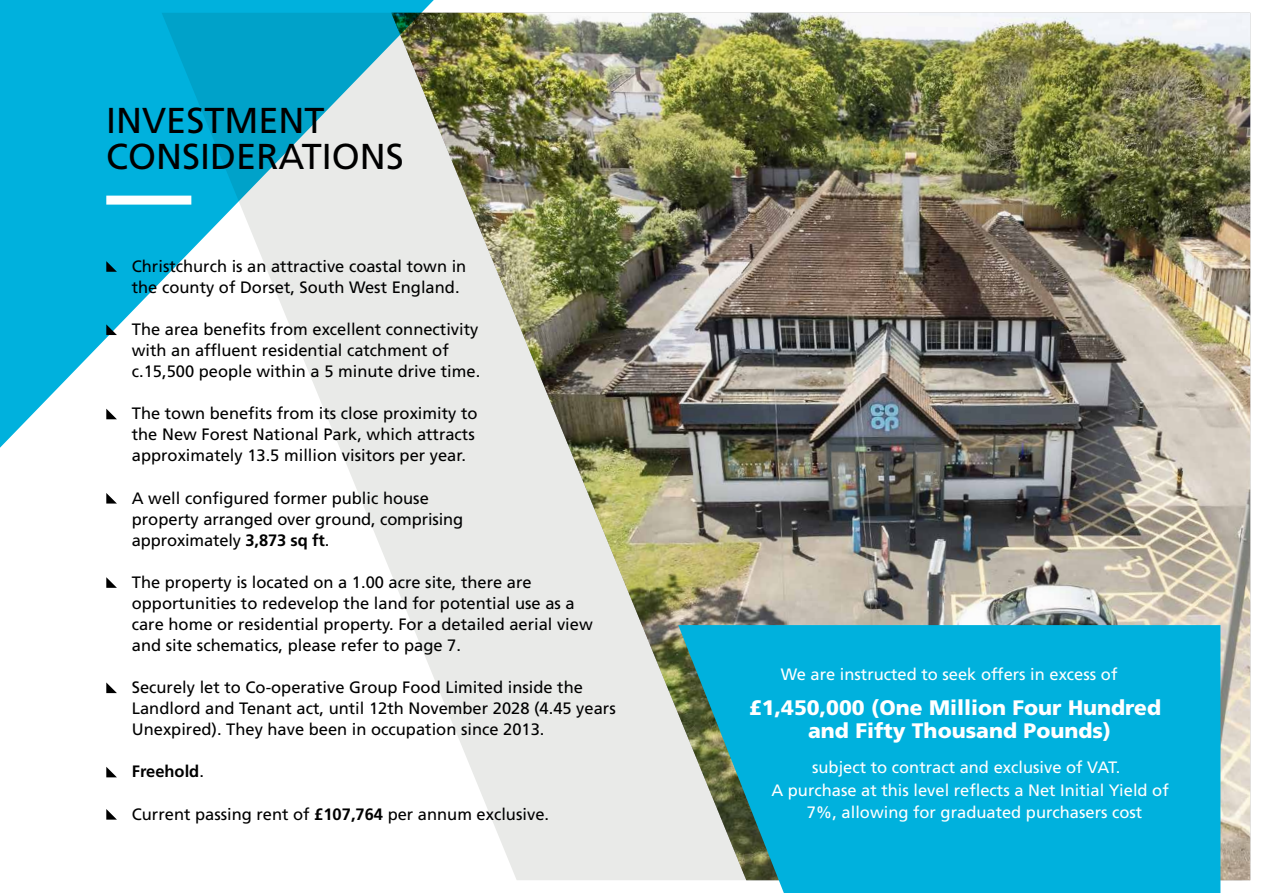
<style>
.page{position:relative;width:1263px;height:893px;background:#fff}
.page>*{position:absolute;margin:0;border:0;box-sizing:border-box;transform-origin:0 0}
.t1{font:36px/36px "Frutiger LT Std";color:#000}
.t2{font:900 21px/22.5px "Frutiger LT Std";color:#fff;text-align:center}
.t3{font:16.5px/21px "Frutiger LT Std";color:#000}
.t4{font:16.5px/22.5px "Frutiger LT Std";color:#fff;text-align:center}
.t5{font:700 16.5px "Frutiger LT Std";color:#000}
.s1{font-weight:700}
.s2{font-weight:400}
</style>
<div class="page">
<img style="left:391px;top:13px;width:859px;height:867px">
<svg style="left:106px;top:493px;width:11px;height:11px"></svg>
<svg style="left:106px;top:577px;width:11px;height:11px"></svg>
<svg style="left:106px;top:682px;width:11px;height:11px"></svg>
<svg style="left:106px;top:767px;width:11px;height:10px"></svg>
<svg style="left:106px;top:809px;width:11px;height:11px"></svg>
<svg style="left:0;top:0;width:446px;height:461px"></svg>
<svg style="left:678px;top:625px;width:542px;height:268px;background:#10b0d5"></svg>
<div style="left:106px;top:196px;width:85px;height:9px;background:#fff"></div>
<h1 class="t1" style="left:106px;top:103px;width:299px">INVESTMENT<br>CONSIDERATIONS</h1>
<p class="t3" style="left:132px;top:256px;width:336px">Christchurch is an attractive coastal town in the county of Dorset, South West England.</p>
<p class="t3" style="left:132px;top:319px;width:350px">The area benefits from excellent connectivity with an affluent residential catchment of c.15,500 people within a 5 minute drive time.</p>
<p class="t3" style="left:132px;top:403px;width:347px">The town benefits from its close proximity to the New Forest National Park, which attracts approximately 13.5 million visitors per year.</p>
<p class="t3" style="left:132px;top:487px;width:333px">A well configured former public house property arranged over ground, comprising approximately <span class="s1">3,873 sq ft</span>.</p>
<p class="t3" style="left:132px;top:572px;width:462px">The property is located on a 1.00 acre site, there are opportunities to redevelop the land for potential use as a care home or residential property. For a detailed aerial view and site schematics, please refer to page 7.</p>
<p class="t3" style="left:132px;top:677px;width:485px">Securely let to Co-operative Group Food Limited inside the<br>Landlord and Tenant act, until 12th November 2028 (4.45 years<br>Unexpired). They have been in occupation since 2013.</p>
<p class="t5" style="left:132px;top:762px;width:74px">Freehold<span class="s2">.</span></p>
<p class="t3" style="left:132px;top:803px;width:419px">Current passing rent of <span class="s1">£107,764</span> per annum exclusive.</p>
<p class="t4" style="left:781px;top:663px;width:338px">We are instructed to seek offers in excess of</p>
<p class="t2" style="left:749px;top:697px;width:413px">£1,450,000 (One Million Four Hundred and Fifty Thousand Pounds)</p>
<p class="t4" style="left:771px;top:756px;width:399px">subject to contract and exclusive of VAT.<br>A purchase at this level reflects a Net Initial Yield of<br>7%, allowing for graduated purchasers cost</p>
</div>
